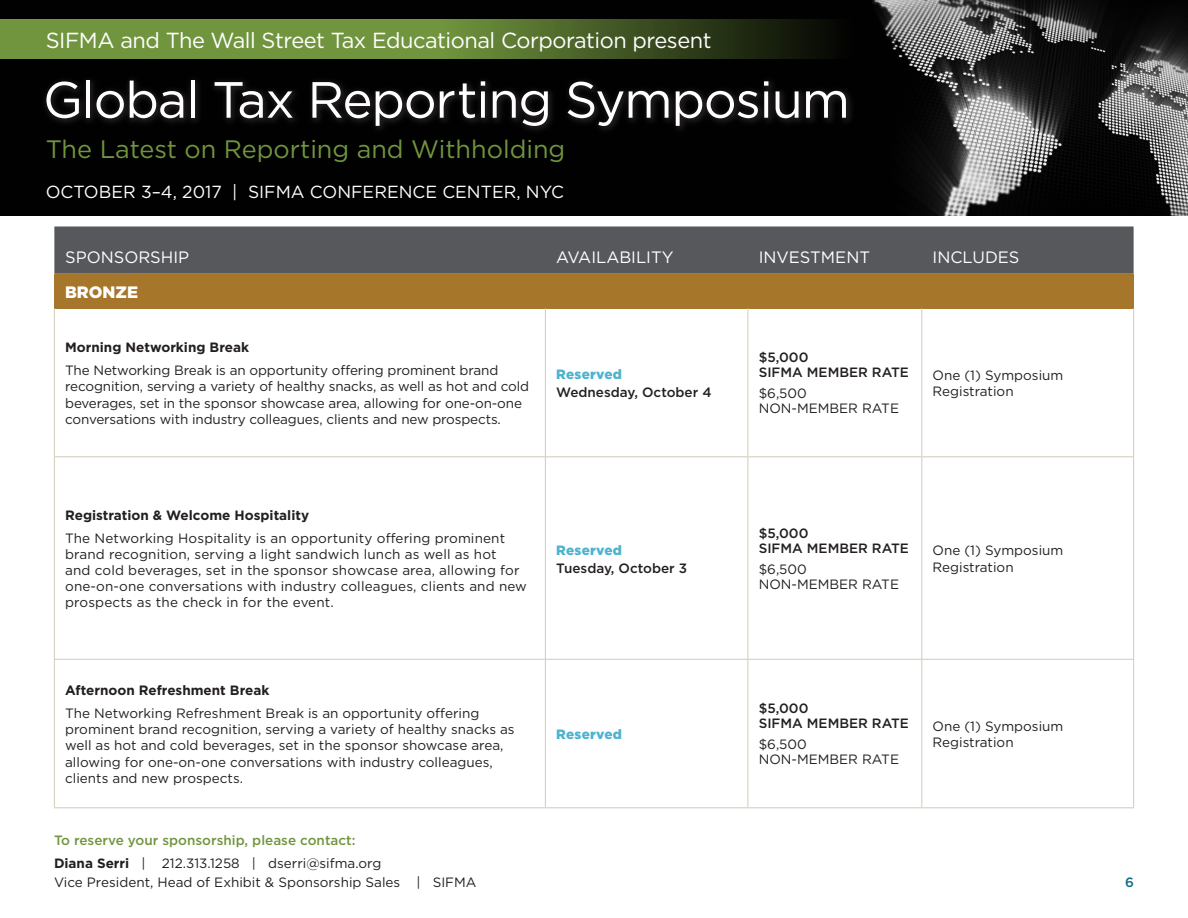
<style>
.page{position:relative;width:1188px;height:918px;background:#fff}
.page>*{position:absolute;margin:0;border:0;box-sizing:border-box;transform-origin:0 0}
.t1{font:50.85px "Gotham";letter-spacing:-.025em;color:#fff}
.t2{font:25.2px "Gotham";color:#71953e}
.t3{font:21.75px "Gotham";letter-spacing:-.02em;color:#fff}
.t4{font:17.55px "Gotham";color:#fff}
.chart__header{font:16.5px "Gotham";color:#fff}
.chart__header-2{font:900 16.5px "Gotham";color:#fff}
.chart__number_of{font:13.5px/16.2px "Gotham";color:#231f20}
.chart_rate_member{font:500 13.5px/15px "Gotham";color:#231f20}
.t5{font:500 13.5px/23px "Gotham";color:#71953e}
.SPONSOR_TITLE{font:700 13.5px "Gotham";color:#231f20}
.chart_rate_member-2{font:13.5px/15px "Gotham";color:#231f20}
.Chart__availability{font:900 13.5px "Gotham";letter-spacing:.02em;color:#4db3cf}
.chart_rate_member-3{font:900 13.5px "Gotham";letter-spacing:.02em;color:#4db3cf}
.t6{font:500 13.5px "Gotham";color:#116c85}
.s1{font-weight:900;color:#4db3cf}
.s2{font-weight:700;color:#231f20}
.s3{font-weight:400;color:#231f20}
</style>
<div class="page">
<div style="left:0;top:0;width:1188px;height:216px;background:#010101"></div>
<img style="left:873px;top:0;width:315px;height:216px">
<svg style="left:45px;top:80px;width:806px;height:51px"></svg>
<svg style="left:0;top:20px;width:829px;height:39px;background:#587430"></svg>
<div style="left:54px;top:226px;width:1080px;height:48px;background:#57585b"></div>
<div style="left:54px;top:274px;width:1080px;height:34px;background:#a6762a"></div>
<hr style="left:54px;top:308px;width:1px;height:148px;background:#d2cbb8">
<hr style="left:545px;top:308px;width:1px;height:148px;background:#d2cbb8">
<hr style="left:748px;top:308px;width:1px;height:148px;background:#d2cbb8">
<hr style="left:921px;top:308px;width:1px;height:148px;background:#d2cbb8">
<hr style="left:1133px;top:308px;width:1px;height:148px;background:#d2cbb8">
<hr style="left:54px;top:457px;width:1px;height:202px;background:#d2cbb8">
<hr style="left:545px;top:457px;width:1px;height:202px;background:#d2cbb8">
<hr style="left:748px;top:457px;width:1px;height:202px;background:#d2cbb8">
<hr style="left:921px;top:457px;width:1px;height:202px;background:#d2cbb8">
<hr style="left:1133px;top:457px;width:1px;height:202px;background:#d2cbb8">
<hr style="left:54px;top:660px;width:1px;height:147px;background:#d2cbb8">
<hr style="left:545px;top:660px;width:1px;height:147px;background:#d2cbb8">
<hr style="left:748px;top:660px;width:1px;height:147px;background:#d2cbb8">
<hr style="left:921px;top:660px;width:1px;height:147px;background:#d2cbb8">
<hr style="left:1133px;top:660px;width:1px;height:147px;background:#d2cbb8">
<hr style="left:54px;top:807px;width:491px;height:1px;background:#d2cbb8">
<hr style="left:545px;top:807px;width:203px;height:1px;background:#d2cbb8">
<hr style="left:748px;top:807px;width:174px;height:1px;background:#d2cbb8">
<hr style="left:922px;top:807px;width:212px;height:1px;background:#d2cbb8">
<hr style="left:54px;top:456px;width:491px;height:1px;background:#d2cbb8">
<hr style="left:545px;top:456px;width:203px;height:1px;background:#d2cbb8">
<hr style="left:748px;top:456px;width:174px;height:1px;background:#d2cbb8">
<hr style="left:922px;top:456px;width:212px;height:1px;background:#d2cbb8">
<hr style="left:54px;top:659px;width:491px;height:1px;background:#d2cbb8">
<hr style="left:545px;top:659px;width:203px;height:1px;background:#d2cbb8">
<hr style="left:748px;top:659px;width:174px;height:1px;background:#d2cbb8">
<hr style="left:922px;top:659px;width:212px;height:1px;background:#d2cbb8">
<h3 class="t3" style="left:46px;top:26px;width:667px">SIFMA and The Wall Street Tax Educational Corporation present</h3>
<h1 class="t1" style="left:43px;top:67px;width:809px">Global Tax Reporting Symposium</h1>
<h2 class="t2" style="left:46px;top:133px;width:521px">The Latest on Reporting and Withholding</h2>
<p class="t4" style="left:46px;top:180px;width:520px">OCTOBER 3–4, 2017 | SIFMA CONFERENCE CENTER, NYC</p>
<p class="chart__header" style="left:65px;top:247px;width:126px">SPONSORSHIP</p>
<p class="chart__header" style="left:556px;top:247px;width:119px">AVAILABILITY</p>
<p class="chart__header" style="left:759px;top:247px;width:113px">INVESTMENT</p>
<p class="chart__header" style="left:933px;top:247px;width:88px">INCLUDES</p>
<p class="chart__header-2" style="left:65px;top:281px;width:74px">BRONZE</p>
<p class="SPONSOR_TITLE" style="left:65px;top:338px;width:185px">Morning Networking Break</p>
<p class="chart__number_of" style="left:65px;top:362px;width:466px">The Networking Break is an opportunity offering prominent brand recognition, serving a variety of healthy snacks, as well as hot and cold beverages, set in the sponsor showcase area, allowing for one-on-one conversations with industry colleagues, clients and new prospects.</p>
<p class="chart_rate_member" style="left:556px;top:365px;width:157px;line-height:18px"><span class="s1">Reserved<br></span>Wednesday, October 4</p>
<p class="SPONSOR_TITLE" style="left:65px;top:506px;width:245px">Registration &amp; Welcome Hospitality</p>
<p class="chart__number_of" style="left:65px;top:529px;width:463px">The Networking Hospitality is an opportunity offering prominent brand recognition, serving a light sandwich lunch as well as hot<br>and cold beverages, set in the sponsor showcase area, allowing for one-on-one conversations with industry colleagues, clients and new prospects as the check in for the event.</p>
<p class="SPONSOR_TITLE" style="left:65px;top:681px;width:206px">Afternoon Refreshment Break</p>
<p class="chart__number_of" style="left:65px;top:705px;width:451px">The Networking Refreshment Break is an opportunity offering prominent brand recognition, serving a variety of healthy snacks as well as hot and cold beverages, set in the sponsor showcase area, allowing for one-on-one conversations with industry colleagues, clients and new prospects.</p>
<p class="t5" style="left:54px;top:828px;width:329px">To reserve your sponsorship, please contact:<br><span class="s2">Diana Serri</span> <span class="s3">| 212.313.1258 | dserri@sifma.org</span></p>
<p class="chart__number_of" style="left:54px;top:874px;width:424px">Vice President, Head of Exhibit &amp; Sponsorship Sales | SIFMA</p>
<p class="Chart__availability" style="left:556px;top:541px;width:67px">Reserved</p>
<p class="chart_rate_member" style="left:556px;top:560px;width:133px">Tuesday, October 3</p>
<p class="chart_rate_member-3" style="left:556px;top:725px;width:67px">Reserved</p>
<p class="chart_rate_member" style="left:759px;top:350px;width:152px">$5,000<br>SIFMA MEMBER RATE</p>
<p class="chart_rate_member-2" style="left:759px;top:386px;width:142px">$6,500<br>NON-MEMBER RATE</p>
<p class="chart__number_of" style="left:933px;top:367px;width:132px">One (1) Symposium<br>Registration</p>
<p class="chart_rate_member" style="left:759px;top:526px;width:152px">$5,000<br>SIFMA MEMBER RATE</p>
<p class="chart_rate_member-2" style="left:759px;top:561px;width:142px">$6,500<br>NON-MEMBER RATE</p>
<p class="chart__number_of" style="left:933px;top:542px;width:132px">One (1) Symposium<br>Registration</p>
<p class="chart_rate_member" style="left:759px;top:701px;width:152px">$5,000<br>SIFMA MEMBER RATE</p>
<p class="chart_rate_member-2" style="left:759px;top:737px;width:142px">$6,500<br>NON-MEMBER RATE</p>
<p class="chart__number_of" style="left:933px;top:718px;width:132px">One (1) Symposium<br>Registration</p>
<p class="t6" style="left:1125px;top:874px;width:10px">6</p>
</div>
